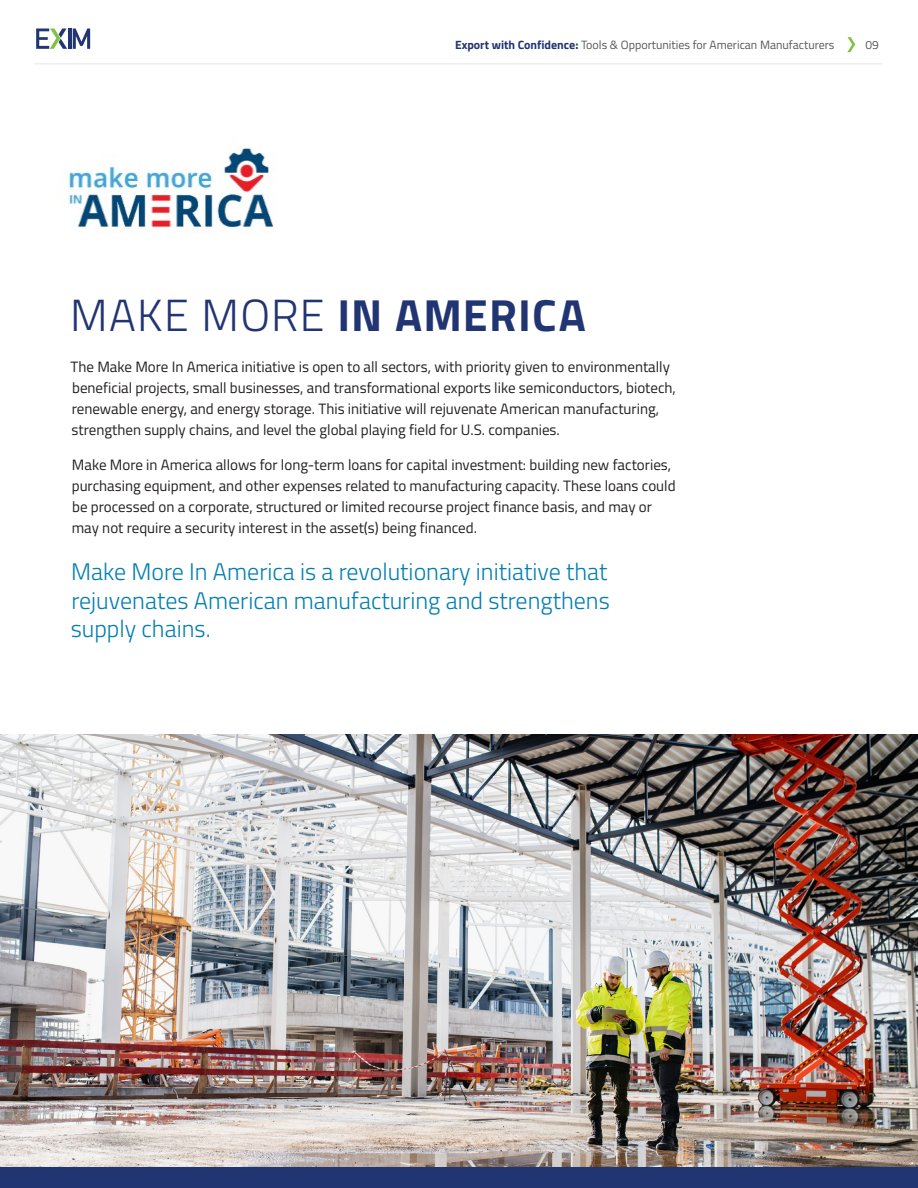
<style>
.page{position:relative;width:918px;height:1188px;background:#fff}
.page>*{position:absolute;margin:0;border:0;box-sizing:border-box;transform-origin:0 0}
.t1{font:700 45px "Titillium Web";letter-spacing:.025em;color:#223573}
.p__Callout_In-Text{font:300 24px/28.5px "Titillium Web";color:#007eb2;text-align:justify}
.t2{font:15px/21px "Titillium Web";color:#231f20}
.t3{font:12px "Titillium Web";color:#57585a}
.s1{font-weight:700;color:#223573}
.s2{font-weight:300}
</style>
<div class="page">
<div style="left:0;top:1166px;width:918px;height:22px;background:#223573"></div>
<svg style="left:847px;top:37px;width:8px;height:15px"></svg>
<hr style="left:35px;top:63px;width:847px;height:2px;background:#e6e7e9">
<hr style="left:68px;top:28px;width:3px;height:21px;background:#223573">
<svg style="left:73px;top:28px;width:17px;height:21px"></svg>
<svg style="left:36px;top:28px;width:31px;height:21px"></svg>
<img style="left:0;top:734px;width:918px;height:432px">
<img style="left:68px;top:148px;width:206px;height:85px">
<p class="t3" style="left:455px;top:36px;width:381px"><span class="s1">Export with Confidence:</span> Tools &amp; Opportunities for American Manufacturers</p>
<p class="t3" style="left:866px;top:36px;width:15px">09</p>
<h2 class="t1" style="left:70px;top:281px;width:517px"><span class="s2">MAKE MORE</span> IN AMERICA</h2>
<p class="t2" style="left:71px;top:356px;width:607px">The Make More In America initiative is open to all sectors, with priority given to environmentally beneficial projects, small businesses, and transformational exports like semiconductors, biotech, renewable energy, and energy storage. This initiative will rejuvenate American manufacturing, strengthen supply chains, and level the global playing field for U.S. companies.</p>
<p class="t2" style="left:72px;top:453px;width:605px">Make More in America allows for long-term loans for capital investment: building new factories, purchasing equipment, and other expenses related to manufacturing capacity. These loans could be processed on a corporate, structured or limited recourse project finance basis, and may or may not require a security interest in the asset(s) being financed.</p>
<p class="p__Callout_In-Text" style="left:71px;top:556px;width:541px">Make More In America is a revolutionary initiative that rejuvenates American manufacturing and strengthens supply chains.</p>
</div>
